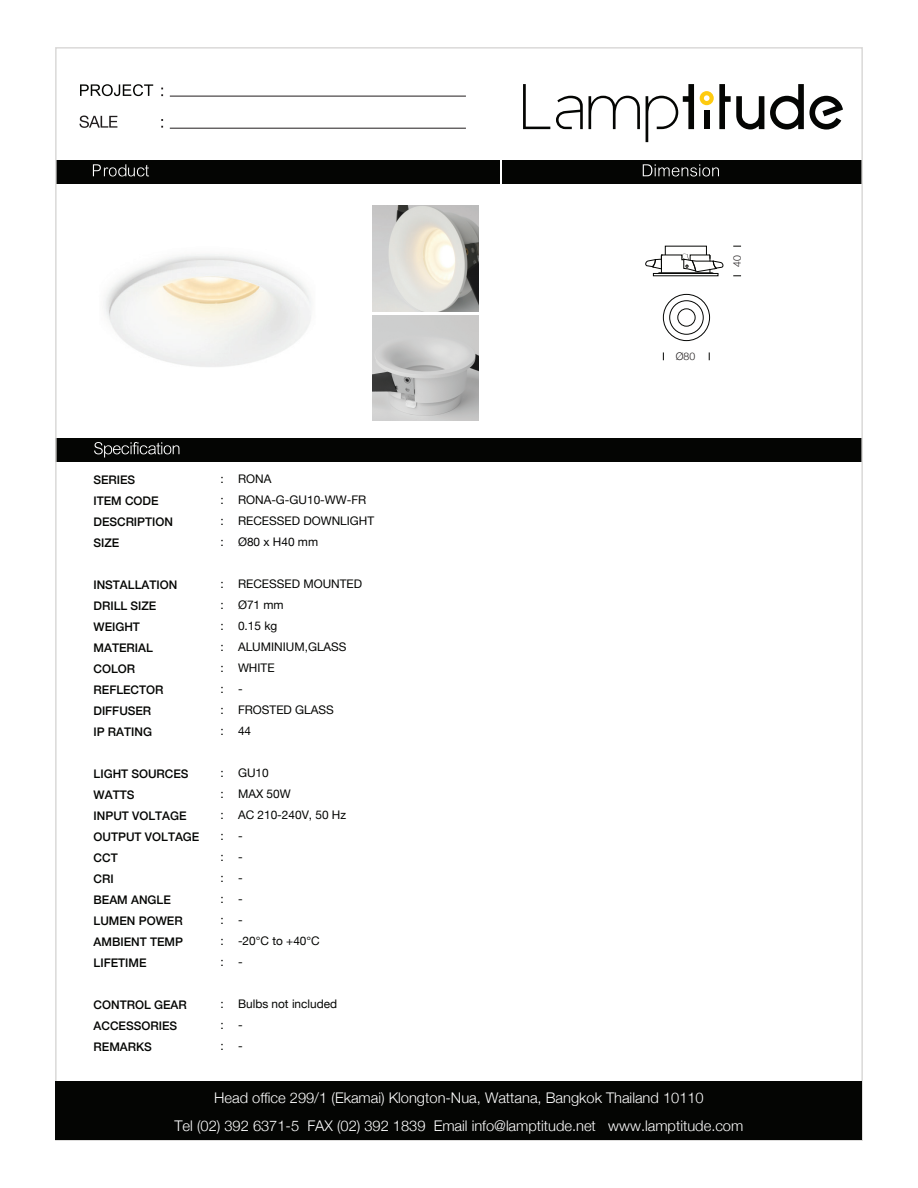
<style>
.page{position:relative;width:918px;height:1188px;background:#fff}
.page>*{position:absolute;margin:0;border:0;box-sizing:border-box;transform-origin:0 0}
.t1{font:300 14.7px/27.8px "Helvetica Neue";letter-spacing:-.005em;color:#fff;text-align:center}
.t2{font:500 11.85px/21px "Helvetica Neue";color:#040503}
.t3{font:11.85px/21px "Helvetica Neue";color:#040503;text-align:justify}
.t4{font:11.85px "Helvetica Neue";color:#050504}
.t5{font:300 10.5px "Helvetica Neue";color:#211d1e}
</style>
<div class="page">
<div style="left:56px;top:438px;width:806px;height:23px;background:#040503"></div>
<div style="left:503px;top:160px;width:359px;height:23px;background:#040503"></div>
<div style="left:56px;top:160px;width:444px;height:23px;background:#040503"></div>
<svg style="left:93px;top:164px;width:56px;height:12px"></svg>
<svg style="left:643px;top:164px;width:76px;height:12px"></svg>
<svg style="left:94px;top:442px;width:85px;height:16px"></svg>
<svg style="left:80px;top:116px;width:37px;height:12px"></svg>
<hr style="left:170px;top:96px;width:296px;height:1px;background:#211d1e">
<hr style="left:170px;top:128px;width:296px;height:1px;background:#211d1e">
<svg style="left:80px;top:84px;width:73px;height:12px"></svg>
<div style="left:56px;top:1081px;width:806px;height:59px;background:#040503"></div>
<svg style="left:523px;top:84px;width:27px;height:45px"></svg>
<svg style="left:589px;top:96px;width:51px;height:33px"></svg>
<svg style="left:556px;top:96px;width:27px;height:33px"></svg>
<svg style="left:646px;top:84px;width:48px;height:58px"></svg>
<svg style="left:700px;top:84px;width:64px;height:46px"></svg>
<svg style="left:770px;top:84px;width:73px;height:46px"></svg>
<img style="left:105px;top:254px;width:206px;height:113px">
<img style="left:373px;top:315px;width:105px;height:106px">
<img style="left:373px;top:206px;width:105px;height:105px">
<div style="left:663px;top:294px;width:47px;height:47px;border:1px solid #040503;border-radius:50%"></div>
<div style="left:670px;top:301px;width:33px;height:33px;border:1px solid #040503;border-radius:50%"></div>
<div style="left:678px;top:309px;width:17px;height:17px;border:1px solid #040503;border-radius:50%"></div>
<svg style="left:645px;top:254px;width:79px;height:23px"></svg>
<p class="t2" style="left:94px;top:469px;width:81px">SERIES<br>ITEM CODE<br>DESCRIPTION<br>SIZE</p>
<p class="t2" style="left:94px;top:574px;width:85px">INSTALLATION<br>DRILL SIZE<br>WEIGHT<br>MATERIAL<br>COLOR<br>REFLECTOR<br>DIFFUSER<br>IP RATING</p>
<p class="t2" style="left:94px;top:763px;width:107px">LIGHT SOURCES<br>WATTS<br>INPUT VOLTAGE<br>OUTPUT VOLTAGE<br>CCT<br>CRI<br>BEAM ANGLE<br>LUMEN POWER<br>AMBIENT TEMP<br>LIFETIME</p>
<p class="t2" style="left:94px;top:994px;width:95px">CONTROL GEAR<br>ACCESSORIES<br>REMARKS</p>
<p class="t3" style="left:221px;top:469px;width:5px">: : : :</p>
<p class="t3" style="left:221px;top:574px;width:5px">: : : : : : : :</p>
<p class="t3" style="left:221px;top:763px;width:5px">: : : : : : : : : :</p>
<p class="t3" style="left:221px;top:994px;width:5px">: : :</p>
<p class="t3" style="left:238px;top:469px;width:35px">RONA</p>
<p class="t4" style="left:238px;top:491px;width:130px">RONA-G-GU10-WW-FR</p>
<p class="t3" style="left:238px;top:511px;width:138px">RECESSED DOWNLIGHT</p>
<p class="t4" style="left:238px;top:533px;width:82px">Ø80 x H40 mm</p>
<p class="t3" style="left:238px;top:574px;width:126px">RECESSED MOUNTED<br>Ø71 mm</p>
<p class="t4" style="left:238px;top:617px;width:41px">0.15 kg</p>
<p class="t3" style="left:238px;top:637px;width:110px;text-align:left">ALUMINIUM,GLASS<br>WHITE<br>-<br>FROSTED GLASS</p>
<p class="t4" style="left:238px;top:722px;width:15px">44</p>
<p class="t3" style="left:238px;top:763px;width:110px;text-align:left">GU10<br>MAX 50W<br>AC 210-240V, 50 Hz -<br>-<br>-<br>-<br>-<br>-20°C to +40°C<br>-</p>
<p class="t3" style="left:238px;top:994px;width:101px;text-align:left">Bulbs not included -<br>-</p>
<p class="t5" style="left:676px;top:348px;width:21px">Ø80</p>
<p class="t5" style="left:728px;top:267px;width:13px;rotate:-90deg">40</p>
<p class="t1" style="left:175px;top:1083px;width:570px">Head office 299/1 (Ekamai) Klongton-Nua, Wattana, Bangkok Thailand 10110<br>Tel (02) 392 6371-5 FAX (02) 392 1839 Email info@lamptitude.net www.lamptitude.com</p>
</div>
